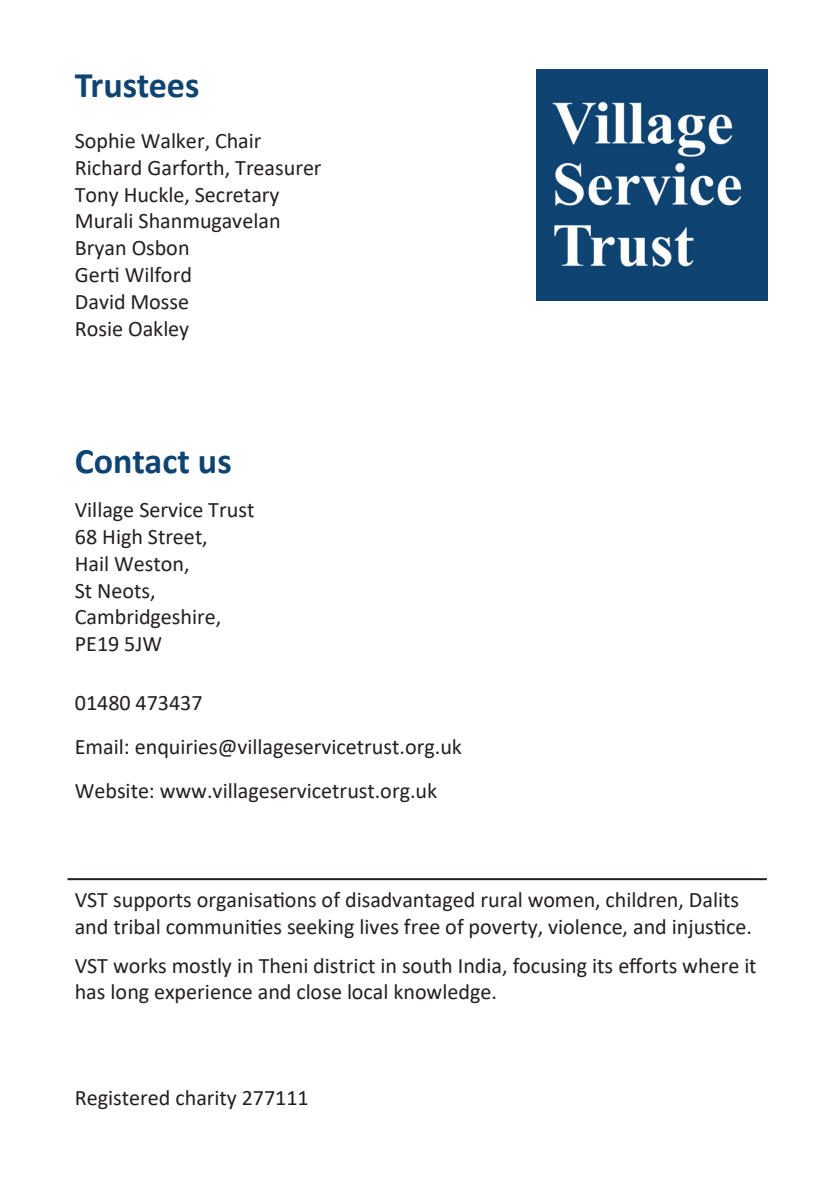
<style>
.page{position:relative;width:840px;height:1191px;background:#fff}
.page>*{position:absolute;margin:0;border:0;box-sizing:border-box;transform-origin:0 0}
.t1{font:700 36px "Calibri";color:#0d4472}
.t2{font:22.2px "Calibri";color:#231f20}
.t3{font:22px/26.8px "Calibri";color:#231f20}
</style>
<div class="page">
<hr style="left:67px;top:878px;width:699px;height:2px;background:#231f20">
<img style="left:536px;top:69px;width:231px;height:231px">
<h1 class="t1" style="left:75px;top:60px;width:126px">Trustees</h1>
<p class="t3" style="left:75px;top:127px;width:248px">Sophie Walker, Chair<br>Richard Garforth, Treasurer<br>Tony Huckle, Secretary<br>Murali Shanmugavelan<br>Bryan Osbon<br>Gerti Wilford<br>David Mosse</p>
<p class="t2" style="left:75px;top:313px;width:116px">Rosie Oakley</p>
<h1 class="t1" style="left:75px;top:435px;width:158px">Contact us</h1>
<p class="t3" style="left:75px;top:496px;width:181px">Village Service Trust<br>68 High Street,<br>Hail Weston,<br>St Neots,<br>Cambridgeshire,<br>PE19 5JW</p>
<p class="t3" style="left:75px;top:680px;width:388px;line-height:44px">01480 473437<br>Email: enquiries@villageservicetrust.org.uk<br>Website: www.villageservicetrust.org.uk</p>
<p class="t3" style="left:75px;top:885px;width:678px">VST supports organisations of disadvantaged rural women, children, Dalits and tribal communities seeking lives free of poverty, violence, and injustice.</p>
<p class="t3" style="left:75px;top:951px;width:683px">VST works mostly in Theni district in south India, focusing its efforts where it has long experience and close local knowledge.</p>
<p class="t3" style="left:75px;top:1083px;width:235px">Registered charity 277111</p>
</div>
